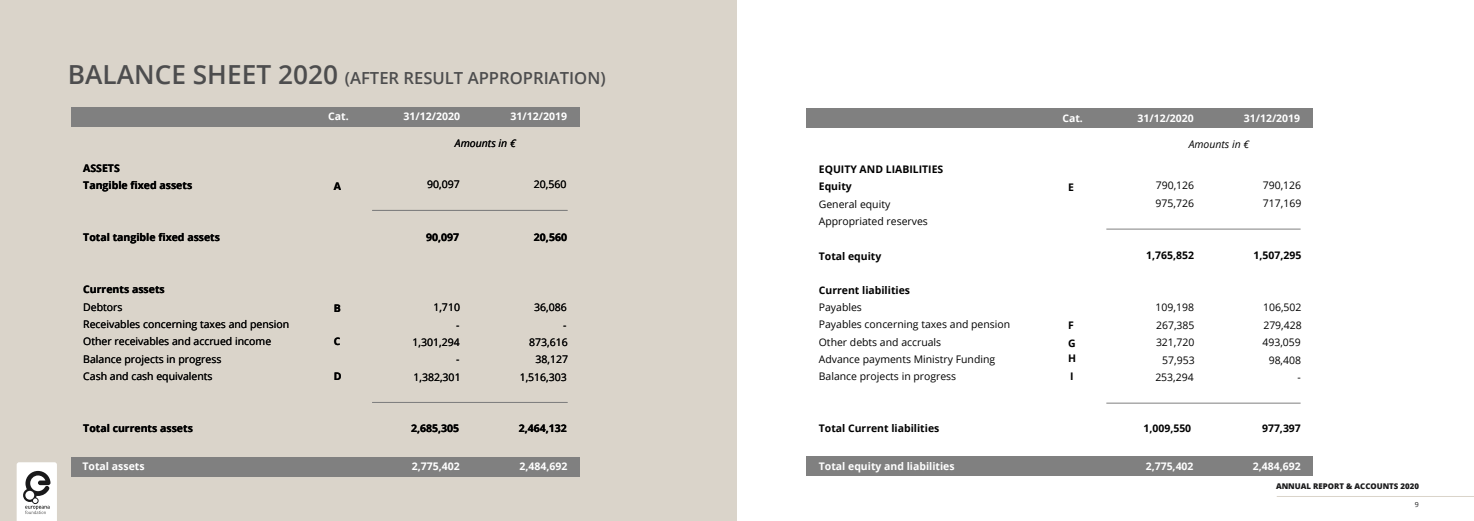
<style>
.page{position:relative;width:1474px;height:521px;background:#fff}
.page>*{position:absolute;margin:0;border:0;box-sizing:border-box;transform-origin:0 0}
.t1{font:600 16.62px "Open Sans";color:#4d4d4e}
.t2{font:10.5px/17.3px "Open Sans";color:#000;text-align:right}
.t3{font:700 10.5px/17.4px "Open Sans";color:#000}
.t4{font:700 10.5px "Open Sans";color:#fff}
.t5{font:italic 10.5px "Open Sans";color:#000}
.t6{font:10.41px/17.2px "Open Sans";color:#000}
.t7{font:700 10.41px/17.3px "Open Sans";color:#000}
.t8{font:700 10.41px "Open Sans";color:#fff}
.t9{font:italic 10.41px "Open Sans";color:#000}
.t10{font:800 7.88px "Open Sans";color:#19191a}
.t11{font:7px "Open Sans";color:#19191a}
.s1{font-size:26.25px}
</style>
<div class="page">
<hr style="left:1276px;top:496px;width:197px;height:1px;background:#dad4ca">
<div style="left:0;top:0;width:737px;height:521px;background:#dad4ca"></div>
<svg style="left:17px;top:462px;width:40px;height:59px;background:#d5d5d5"></svg>
<div style="left:71px;top:107px;width:508px;height:19px;background:#808080"></div>
<div style="left:71px;top:457px;width:508px;height:20px;background:#808080"></div>
<hr style="left:372px;top:210px;width:195px;height:1px;background:#808080">
<hr style="left:372px;top:402px;width:195px;height:1px;background:#808080">
<div style="left:806px;top:108px;width:506px;height:20px;background:#808080"></div>
<div style="left:806px;top:457px;width:506px;height:19px;background:#808080"></div>
<hr style="left:1106px;top:403px;width:194px;height:1px;background:#808080">
<hr style="left:1106px;top:229px;width:194px;height:1px;background:#808080">
<h1 class="t1" style="left:68px;top:66px;width:539px"><span class="s1">BALANCE SHEET 2020</span> (AFTER RESULT APPROPRIATION)</h1>
<p class="t4" style="left:328px;top:109px;width:22px">Cat.</p>
<p class="t4" style="left:403px;top:109px;width:58px">31/12/2020</p>
<p class="t4" style="left:510px;top:109px;width:58px">31/12/2019</p>
<p class="t8" style="left:1062px;top:110px;width:22px">Cat.</p>
<p class="t8" style="left:1137px;top:110px;width:58px">31/12/2020</p>
<p class="t8" style="left:1243px;top:110px;width:58px">31/12/2019</p>
<p class="t5" style="left:455px;top:136px;width:62px">Amounts in €</p>
<p class="t9" style="left:1188px;top:137px;width:62px">Amounts in €</p>
<p class="t3" style="left:83px;top:159px;width:110px">ASSETS<br>Tangible fixed assets</p>
<p class="t3" style="left:334px;top:177px;width:9px">A</p>
<p class="t2" style="left:427px;top:176px;width:34px">90,097</p>
<p class="t2" style="left:534px;top:176px;width:34px">20,560</p>
<p class="t7" style="left:818px;top:160px;width:126px">EQUITY AND LIABILITIES<br>Equity</p>
<p class="t6" style="left:818px;top:195px;width:111px">General equity<br>Appropriated reserves</p>
<p class="t7" style="left:1068px;top:178px;width:7px">E</p>
<p class="t6" style="left:1155px;top:177px;width:40px">790,126</p>
<p class="t6" style="left:1262px;top:177px;width:40px">790,126</p>
<p class="t6" style="left:1155px;top:194px;width:40px">975,726</p>
<p class="t6" style="left:1262px;top:194px;width:40px">717,169</p>
<p class="t3" style="left:83px;top:228px;width:138px">Total tangible fixed assets</p>
<p class="t3" style="left:426px;top:228px;width:35px">90,097</p>
<p class="t3" style="left:534px;top:228px;width:35px">20,560</p>
<p class="t7" style="left:818px;top:247px;width:64px">Total equity</p>
<p class="t7" style="left:1146px;top:246px;width:49px">1,765,852</p>
<p class="t7" style="left:1253px;top:246px;width:49px">1,507,295</p>
<p class="t3" style="left:83px;top:280px;width:83px">Currents assets</p>
<p class="t2" style="left:83px;top:298px;width:208px;text-align:left">Debtors<br>Receivables concerning taxes and pension<br>Other receivables and accrued income<br>Balance projects in progress<br>Cash and cash equivalents</p>
<p class="t3" style="left:334px;top:299px;width:9px">B</p>
<p class="t3" style="left:334px;top:332px;width:8px">C</p>
<p class="t3" style="left:334px;top:367px;width:9px">D</p>
<p class="t2" style="left:433px;top:299px;width:28px">1,710</p>
<p class="t2" style="left:534px;top:299px;width:34px">36,086</p>
<p class="t2" style="left:456px;top:316px;width:5px">-</p>
<p class="t2" style="left:563px;top:316px;width:5px">-</p>
<p class="t2" style="left:456px;top:351px;width:5px">-</p>
<p class="t2" style="left:412px;top:333px;width:49px">1,301,294</p>
<p class="t2" style="left:413px;top:368px;width:49px">1,382,301</p>
<p class="t2" style="left:519px;top:368px;width:49px">1,516,303</p>
<p class="t2" style="left:529px;top:333px;width:40px">873,616<br>38,127</p>
<p class="t7" style="left:818px;top:281px;width:93px">Current liabilities</p>
<p class="t6" style="left:818px;top:298px;width:193px">Payables<br>Payables concerning taxes and pension<br>Other debts and accruals<br>Advance payments Ministry Funding<br>Balance projects in progress</p>
<p class="t7" style="left:1068px;top:316px;width:9px">F<br>G</p>
<p class="t7" style="left:1068px;top:349px;width:9px;line-height:17.6px">H<br>I</p>
<p class="t6" style="left:1155px;top:298px;width:40px">109,198</p>
<p class="t6" style="left:1263px;top:298px;width:40px;line-height:18.1px">106,502<br>279,428</p>
<p class="t6" style="left:1155px;top:334px;width:40px">321,720</p>
<p class="t6" style="left:1262px;top:334px;width:40px">493,059</p>
<p class="t6" style="left:1155px;top:368px;width:40px">253,294</p>
<p class="t6" style="left:1156px;top:316px;width:40px">267,385</p>
<p class="t6" style="left:1268px;top:351px;width:34px;text-align:right">98,408 -</p>
<p class="t6" style="left:1162px;top:351px;width:34px">57,953</p>
<p class="t3" style="left:83px;top:419px;width:111px">Total currents assets</p>
<p class="t3" style="left:411px;top:419px;width:50px">2,685,305</p>
<p class="t3" style="left:519px;top:419px;width:50px">2,464,132</p>
<p class="t7" style="left:818px;top:419px;width:122px">Total Current liabilities</p>
<p class="t7" style="left:1143px;top:419px;width:49px">1,009,550</p>
<p class="t7" style="left:1261px;top:419px;width:40px">977,397</p>
<p class="t4" style="left:82px;top:459px;width:64px">Total assets</p>
<p class="t4" style="left:412px;top:459px;width:50px">2,775,402</p>
<p class="t4" style="left:519px;top:459px;width:50px">2,484,692</p>
<p class="t8" style="left:819px;top:459px;width:137px">Total equity and liabilities</p>
<p class="t8" style="left:1145px;top:459px;width:49px">2,775,402</p>
<p class="t8" style="left:1252px;top:459px;width:49px">2,484,692</p>
<p class="t10" style="left:1275px;top:480px;width:144px">ANNUAL REPORT &amp; ACCOUNTS 2020</p>
<p class="t11" style="left:1414px;top:500px;width:6px">9</p>
</div>
